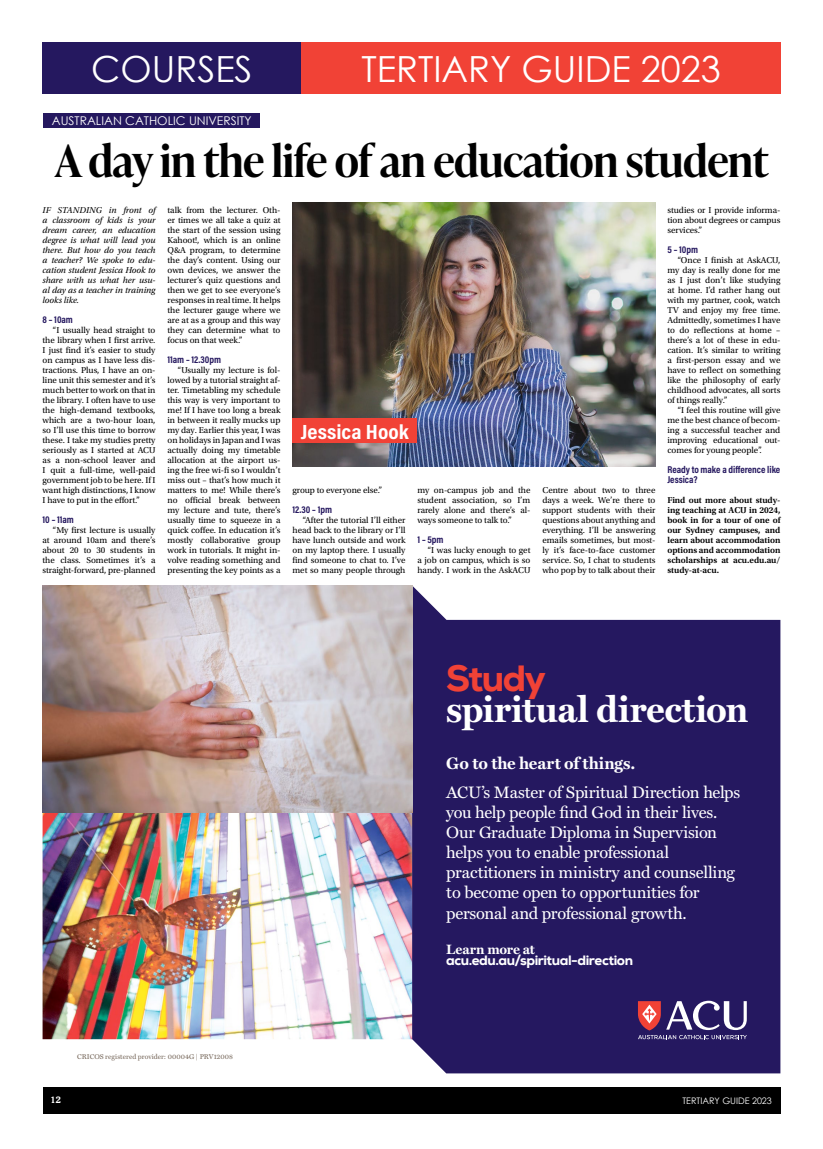
<style>
.page{position:relative;width:823px;height:1149px;background:#fff}
.page>*{position:absolute;margin:0;border:0;box-sizing:border-box;transform-origin:0 0}
.t1{font:600 44px "Ivy Presto Headline";letter-spacing:-.01em;color:#000}
.t2{font:700 36.5px "Miller Text";letter-spacing:-.005em;color:#fff}
.t3{font:800 36.5px "Nexa";letter-spacing:-.04em;color:#f14236}
.t4{font:36px "Century Gothic";color:#fff}
.t5{font:700 20.7px "Acumin Pro Cond";color:#fff;scale:1.11 1}
.t6{font:16.7px/20px "Miller Text";letter-spacing:-.015em;color:#fff}
.t7{font:700 16.7px "Miller Text";color:#fff}
.t8{font:800 13.6px "Nexa";letter-spacing:-.03em;color:#fff}
.t9{font:700 13.6px "Miller Text";letter-spacing:-.005em;color:#fff}
.t10{font:12px "Century Gothic";color:#fff}
.t11{font:700 10px/10px "Acumin Pro Cond";letter-spacing:-.005em;color:#25185f}
.t12{font:700 9.5px "Cheltenham BT";color:#fff}
.t13{font:9px/10px "Utopia Std";letter-spacing:-.005em;color:#000;text-align:justify}
.t14{font:italic 9px/10px "Utopia Std";letter-spacing:-.005em;color:#000;text-align:justify}
.t15{font:600 9px/10px "Utopia Std";letter-spacing:-.005em;color:#000;text-align:justify}
.t16{font:9px "Century Gothic";color:#fff}
.t17{font:7px "Miller Text";letter-spacing:.005em;color:#76675a}
</style>
<div class="page">
<div style="left:43px;top:1086px;width:737px;height:27px;background:#000"></div>
<div style="left:301px;top:42px;width:479px;height:52px;background:#f14236"></div>
<div style="left:43px;top:43px;width:258px;height:51px;background:#25185f"></div>
<div style="left:43px;top:113px;width:217px;height:15px;background:#25185f"></div>
<img style="left:292px;top:203px;width:363px;height:263px">
<svg style="left:412px;top:585px;width:368px;height:488px;background:#35296b"></svg>
<img style="left:43px;top:585px;width:369px;height:453px">
<svg style="left:637px;top:1000px;width:109px;height:38px"></svg>
<div style="left:292px;top:418px;width:125px;height:25px;background:#f14236"></div>
<h3 class="t4" style="left:91px;top:44px;width:163px">COURSES</h3>
<h3 class="t4" style="left:361px;top:44px;width:360px">TERTIARY GUIDE 2023</h3>
<h3 class="t10" style="left:52px;top:112px;width:201px">AUSTRALIAN CATHOLIC UNIVERSITY</h3>
<h1 class="t1" style="left:55px;top:129px;width:714px">A day in the life of an education student</h1>
<p class="t14" style="left:43px;top:205px;width:114px">IF STANDING in front of a classroom of kids is your dream career, an education degree is what will lead you there. But how do you teach a teacher? We spoke to edu&shy;cation student Jessica Hook to share with us what her usu&shy;al day as a teacher in training looks like.</p>
<p class="t11" style="left:43px;top:314px;width:32px">8 – 10am</p>
<p class="t13" style="left:43px;top:325px;width:114px;text-indent:10px">“I usually head straight to the library when I first arrive.<br>I just find it’s easier to study on campus as I have less dis&shy;tractions. Plus, I have an on&shy;line unit this semester and it’s much better to work on that in the library. I often have to use the high-demand textbooks, which are a two-hour loan, so I’ll use this time to borrow these. I take my studies pretty seriously as I started at ACU as a non-school leaver and I quit a full-time, well-paid government job to be here. If I want high distinctions, I know I have to put in the effort.”</p>
<p class="t11" style="left:43px;top:514px;width:33px">10 – 11am</p>
<p class="t13" style="left:43px;top:525px;width:114px;text-indent:10px">“My first lecture is usually at around 10am and there’s about 20 to 30 students in the class. Sometimes it’s a straight-forward, pre-planned</p>
<p class="t13" style="left:667px;top:205px;width:114px">studies or I provide informa&shy;tion about degrees or campus services.”</p>
<p class="t11" style="left:667px;top:244px;width:32px">5 – 10pm</p>
<p class="t13" style="left:667px;top:255px;width:114px;text-indent:10px">“Once I finish at AskACU, my day is really done for me as I just don’t like studying at home. I’d rather hang out with my partner, cook, watch TV and enjoy my free time.<br>Admittedly, sometimes I have to do reflections at home – there’s a lot of these in edu&shy;cation. It’s similar to writing a first-person essay and we have to reflect on something like the philosophy of early childhood advocates, all sorts of things really.”</p>
<p class="t13" style="left:667px;top:405px;width:114px;text-indent:10px">“I feel this routine will give me the best chance of becom&shy;ing a successful teacher and improving educational out&shy;comes for young people”.</p>
<p class="t11" style="left:667px;top:464px;width:114px">Ready to make a difference like<br>Jessica?</p>
<p class="t15" style="left:667px;top:495px;width:114px">Find out more about study&shy;ing teaching at ACU in 2024, book in for a tour of one of our Sydney campuses, and learn about accommodation options and accommodation scholarships at acu.edu.au/ study-at-acu.</p>
<p class="t13" style="left:167px;top:205px;width:114px">talk from the lecturer. Oth&shy;er times we all take a quiz at the start of the session using Kahoot!, which is an online Q&amp;A program, to determine the day’s content. Using our own devices, we answer the lecturer’s quiz questions and then we get to see everyone’s responses in real time. It helps the lecturer gauge where we are at as a group and this way they can determine what to focus on that week.”</p>
<p class="t11" style="left:167px;top:354px;width:55px">11am – 12.30pm</p>
<p class="t13" style="left:167px;top:365px;width:114px;text-indent:10px">“Usually my lecture is fol&shy;lowed by a tutorial straight af&shy;ter. Timetabling my schedule this way is very important to me! If I have too long a break in between it really mucks up my day. Earlier this year, I was on holidays in Japan and I was actually doing my timetable allocation at the airport us&shy;ing the free wi-fi so I wouldn’t miss out – that’s how much it matters to me! While there’s no official break between my lecture and tute, there’s usually time to squeeze in a quick coffee. In education it’s mostly collaborative group work in tutorials. It might in&shy;volve reading something and presenting the key points as a</p>
<h3 class="t5" style="left:301px;top:418px;width:98px">Jessica Hook</h3>
<p class="t13" style="left:292px;top:485px;width:91px">group to everyone else.”</p>
<p class="t11" style="left:292px;top:504px;width:41px">12.30 – 1pm</p>
<p class="t13" style="left:292px;top:515px;width:114px;text-indent:10px">“After the tutorial I’ll either head back to the library or I’ll have lunch outside and work on my laptop there. I usually find someone to chat to. I’ve met so many people through</p>
<p class="t13" style="left:417px;top:485px;width:114px">my on-campus job and the student association, so I’m rarely alone and there’s al&shy;ways someone to talk to.”</p>
<p class="t11" style="left:417px;top:534px;width:28px">1 – 5pm</p>
<p class="t13" style="left:417px;top:545px;width:114px;text-indent:10px">“I was lucky enough to get a job on campus, which is so handy. I work in the AskACU</p>
<p class="t13" style="left:542px;top:485px;width:114px">Centre about two to three days a week. We’re there to support students with their questions about anything and everything. I’ll be answering emails sometimes, but most&shy;ly it’s face-to-face customer service. So, I chat to students who pop by to talk about their</p>
<h2 class="t3" style="left:446px;top:655px;width:101px">Study</h2>
<h2 class="t2" style="left:446px;top:680px;width:303px">spiritual direction</h2>
<h3 class="t7" style="left:446px;top:749px;width:190px">Go to the heart of things.</h3>
<p class="t6" style="left:446px;top:781px;width:295px">ACU’s Master of Spiritual Direction helps you help people find God in their lives.<br>Our Graduate Diploma in Supervision helps you to enable professional practitioners in ministry and counselling to become open to opportunities for personal and professional growth.</p>
<p class="t17" style="left:77px;top:1050px;width:157px">CRICOS registered provider: 00004G | PRV12008</p>
<h3 class="t9" style="left:446px;top:938px;width:90px">Learn more at</h3>
<h3 class="t8" style="left:446px;top:951px;width:188px">acu.edu.au/spiritual-direction</h3>
<p class="t12" style="left:51px;top:1093px;width:12px">12</p>
<p class="t16" style="left:682px;top:1093px;width:91px">TERTIARY GUIDE 2023</p>
</div>
